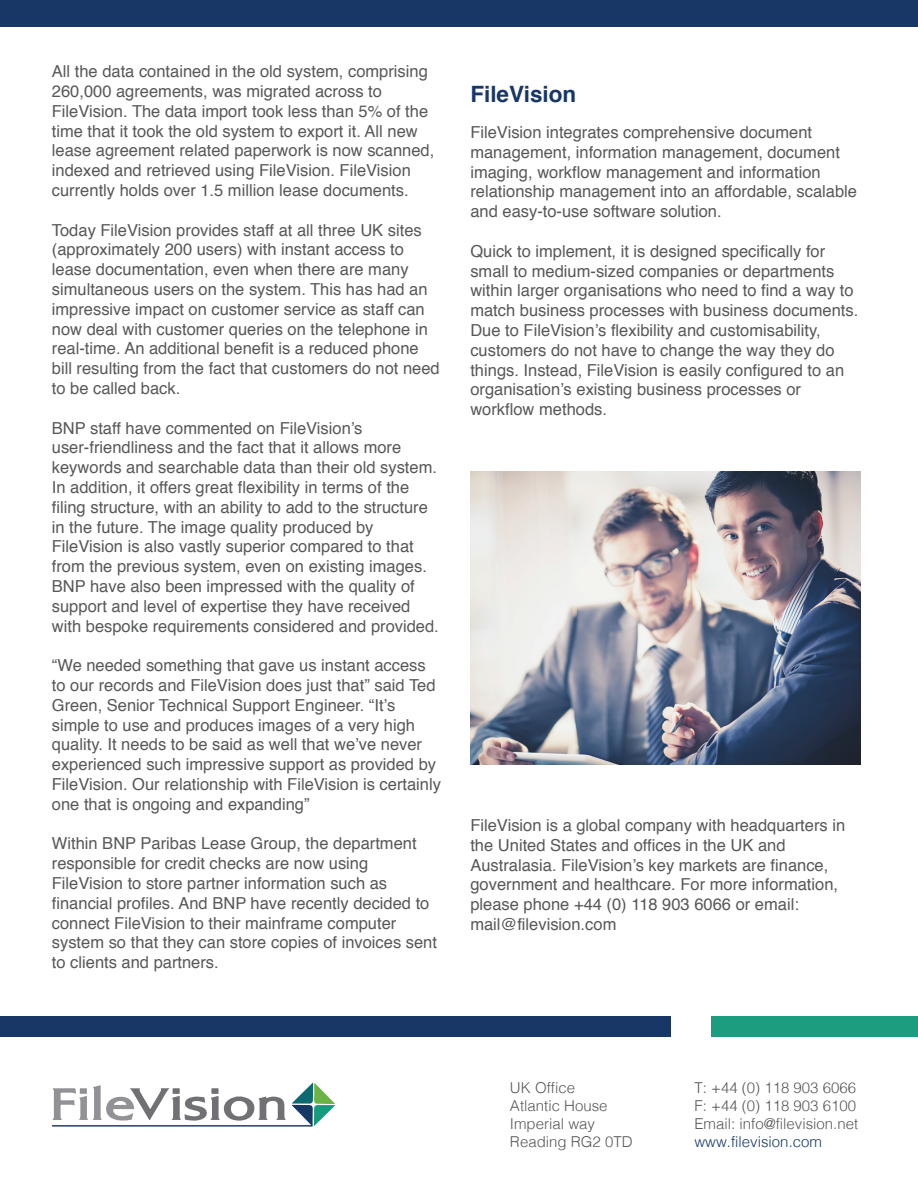
<style>
.page{position:relative;width:918px;height:1188px;background:#fff}
.page>*{position:absolute;margin:0;border:0;box-sizing:border-box;transform-origin:0 0}
.t1{font:700 22.5px "Helvetica";color:#193766}
.t2{font:16.5px/19.8px "Helvetica";color:#57585a}
.t3{font:300 15px/18px "Helvetica";color:#57585a}
.t4{font:300 15px "Helvetica";color:#193766}
</style>
<div class="page">
<svg style="left:52px;top:1083px;width:283px;height:44px"></svg>
<div style="left:0;top:1016px;width:670px;height:21px;background:#193766"></div>
<div style="left:711px;top:1016px;width:207px;height:21px;background:#1d9d80"></div>
<div style="left:0;top:0;width:918px;height:27px;background:#193766"></div>
<img style="left:470px;top:471px;width:390px;height:294px">
<p class="t2" style="left:52px;top:62px;width:384px">All the data contained in the old system, comprising 260,000 agreements, was migrated across to FileVision. The data import took less than 5% of the time that it took the old system to export it. All new lease agreement related paperwork is now scanned, indexed and retrieved using FileVision. FileVision currently holds over 1.5 million lease documents.</p>
<p class="t2" style="left:52px;top:220px;width:389px">Today FileVision provides staff at all three UK sites (approximately 200 users) with instant access to lease documentation, even when there are many simultaneous users on the system. This has had an impressive impact on customer service as staff can now deal with customer queries on the telephone in real-time. An additional benefit is a reduced phone bill resulting from the fact that customers do not need to be called back.</p>
<p class="t2" style="left:52px;top:418px;width:389px">BNP staff have commented on FileVision’s user-friendliness and the fact that it allows more keywords and searchable data than their old system.<br>In addition, it offers great flexibility in terms of the filing structure, with an ability to add to the structure in the future. The image quality produced by FileVision is also vastly superior compared to that from the previous system, even on existing images.<br>BNP have also been impressed with the quality of support and level of expertise they have received with bespoke requirements considered and provided.</p>
<p class="t2" style="left:52px;top:656px;width:391px">“We needed something that gave us instant access to our records and FileVision does just that” said Ted Green, Senior Technical Support Engineer. “It’s simple to use and produces images of a very high quality. It needs to be said as well that we’ve never experienced such impressive support as provided by FileVision. Our relationship with FileVision is certainly one that is ongoing and expanding”</p>
<p class="t2" style="left:52px;top:834px;width:387px">Within BNP Paribas Lease Group, the department responsible for credit checks are now using FileVision to store partner information such as financial profiles. And BNP have recently decided to connect FileVision to their mainframe computer system so that they can store copies of invoices sent to clients and partners.</p>
<h1 class="t1" style="left:470px;top:76px;width:107px">FileVision</h1>
<p class="t2" style="left:470px;top:123px;width:388px">FileVision integrates comprehensive document management, information management, document imaging, workflow management and information relationship management into an affordable, scalable and easy-to-use software solution.</p>
<p class="t2" style="left:470px;top:242px;width:389px">Quick to implement, it is designed specifically for small to medium-sized companies or departments within larger organisations who need to find a way to match business processes with business documents.<br>Due to FileVision’s flexibility and customisability, customers do not have to change the way they do things. Instead, FileVision is easily configured to an organisation’s existing business processes or workflow methods.</p>
<p class="t2" style="left:470px;top:816px;width:376px">FileVision is a global company with headquarters in the United States and offices in the UK and Australasia. FileVision’s key markets are finance, government and healthcare. For more information, please phone +44 (0) 118 903 6066 or email: mail@filevision.com</p>
<p class="t3" style="left:510px;top:1077px;width:124px">UK Office<br>Atlantic House<br>Imperial way<br>Reading RG2 0TD</p>
<p class="t3" style="left:694px;top:1077px;width:165px">T: +44 (0) 118 903 6066<br>F: +44 (0) 118 903 6100<br>Email: info@filevision.net</p>
<p class="t4" style="left:694px;top:1129px;width:129px">www.filevision.com</p>
</div>
